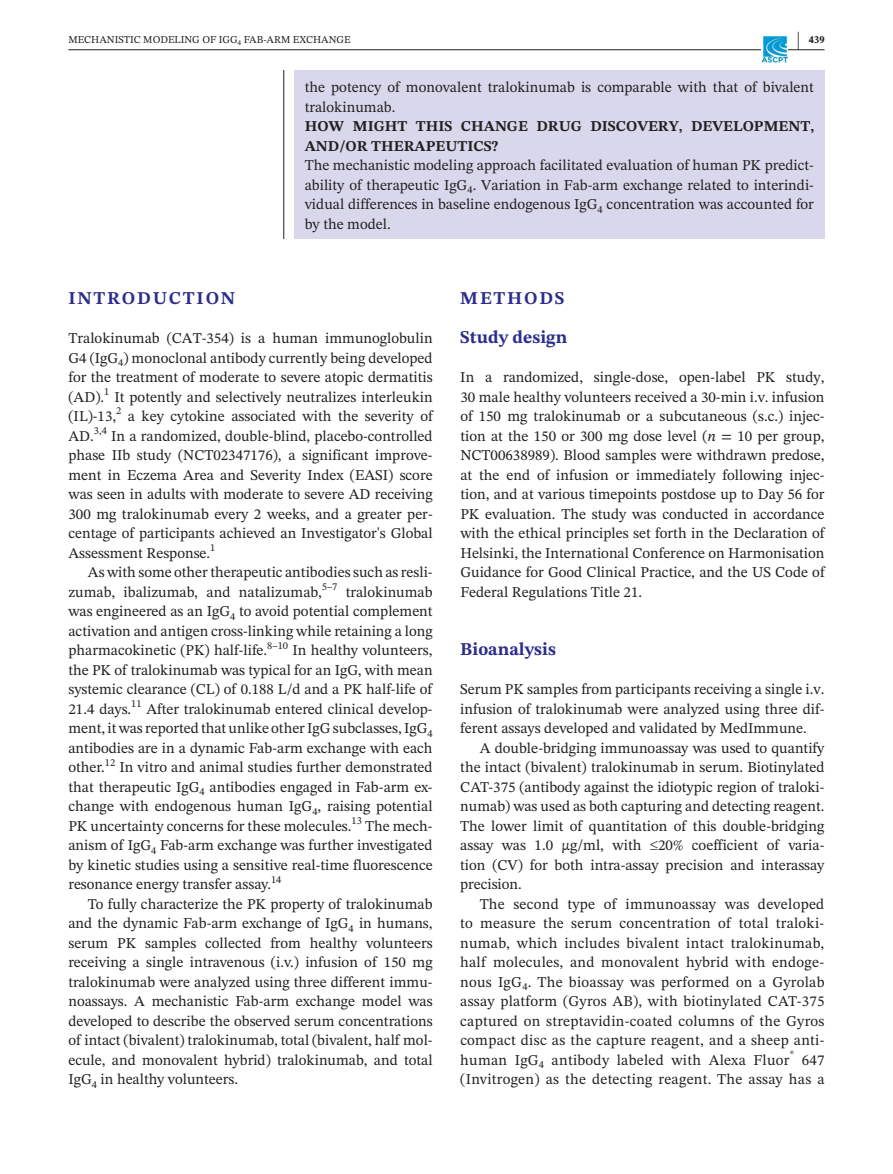
<style>
.page{position:relative;width:893px;height:1174px;background:#fff}
.page>*{position:absolute;margin:0;border:0;box-sizing:border-box;transform-origin:0 0}
.t1{font:700 21px "STIX Two Text";color:#231f20;scale:.42 1}
.t2{font:700 18px/39px "STIX Two Text";color:#2c2d8c}
.t3{font:700 18px "STIX Two Text";letter-spacing:.1em;color:#2c2d8c}
.t4{font:15px/19.5px "STIX Two Text";color:#231f20;text-align:justify}
.t5{font:700 15px/19.5px "STIX Two Text";color:#231f20}
.t6{font:15px/19.5px "STIX Two Text";letter-spacing:.02em;color:#231f20;text-align:right}
.t7{font:10.5px "STIX Two Text";color:#231f20}
.t8{font:700 10.5px "STIX Two Text";color:#231f20}
.s1{font-style:italic}
</style>
<div class="page">
<hr style="left:68px;top:49px;width:756px;height:1px;background:#231f20">
<img style="left:762px;top:37px;width:25px;height:25px">
<div style="left:294px;top:70px;width:530px;height:169px;background:#d9d7eb"></div>
<hr style="left:283px;top:70px;width:1px;height:169px;background:#231f20">
<h1 class="t1" style="left:797px;top:24px;width:8px">|</h1>
<p class="t7" style="left:68px;top:32px;width:284px">MECHANISTIC MODELING OF IGG<sub>4</sub> FAB-ARM EXCHANGE</p>
<p class="t8" style="left:809px;top:32px;width:17px">439</p>
<p class="t4" style="left:305px;top:77px;width:511px">the potency of monovalent tralokinumab is comparable with that of bivalent tralokinumab.</p>
<p class="t5" style="left:305px;top:117px;width:511px">HOW MIGHT THIS CHANGE DRUG DISCOVERY, DEVELOPMENT,<br>AND/OR THERAPEUTICS?</p>
<p class="t4" style="left:305px;top:155px;width:511px">The mechanistic modeling approach facilitated evaluation of human PK predict&shy;ability of therapeutic IgG<sub>4</sub>. Variation in Fab-arm exchange related to interindi&shy;vidual differences in baseline endogenous IgG<sub>4</sub> concentration was accounted for by the model.</p>
<p class="t3" style="left:68px;top:285px;width:168px">INTRODUCTION</p>
<p class="t4" style="left:68px;top:328px;width:366px">Tralokinumab (CAT-354) is a human immunoglobulin G4 (IgG<sub>4</sub>) monoclonal antibody currently being developed for the treatment of moderate to severe atopic dermatitis (AD).</p>
<p class="t7" style="left:104px;top:384px;width:7px">1</p>
<p class="t4" style="left:68px;top:387px;width:366px;text-indent:46px">It potently and selectively neutralizes interleukin (IL)-13,</p>
<p class="t7" style="left:116px;top:403px;width:7px">2</p>
<p class="t4" style="left:128px;top:406px;width:306px">a key cytokine associated with the severity of</p>
<p class="t4" style="left:68px;top:426px;width:27px">AD.</p>
<p class="t7" style="left:94px;top:423px;width:15px">3,4</p>
<p class="t4" style="left:68px;top:426px;width:366px;text-indent:43px">In a randomized, double-blind, placebo-controlled phase IIb study (NCT02347176), a significant improve&shy;ment in Eczema Area and Severity Index (EASI) score was seen in adults with moderate to severe AD receiving 300 mg tralokinumab every 2 weeks, and a greater per&shy;centage of participants achieved an Investigator's Global Assessment Response.</p>
<p class="t7" style="left:210px;top:540px;width:7px">1</p>
<p class="t4" style="left:68px;top:562px;width:366px;text-indent:20px">As with some other therapeutic antibodies such as resli&shy;zumab, ibalizumab, and natalizumab,</p>
<p class="t7" style="left:322px;top:579px;width:17px">5–7</p>
<p class="t4" style="left:68px;top:582px;width:366px;text-indent:277px">tralokinumab was engineered as an IgG<sub>4</sub> to avoid potential complement activation and antigen cross-linking while retaining a long pharmacokinetic (PK) half-life.</p>
<p class="t7" style="left:267px;top:637px;width:22px">8–10</p>
<p class="t4" style="left:68px;top:640px;width:366px;text-indent:224px">In healthy volunteers, the PK of tralokinumab was typical for an IgG, with mean systemic clearance (CL) of 0.188 L/d and a PK half-life of 21.4 days.</p>
<p class="t7" style="left:131px;top:696px;width:12px">11</p>
<p class="t4" style="left:68px;top:699px;width:366px;text-indent:78px">After tralokinumab entered clinical develop&shy;ment, itwasreported that unlike otherIgG subclasses,IgG<sub>4 </sub>antibodies are in a dynamic Fab-arm exchange with each other.</p>
<p class="t7" style="left:105px;top:754px;width:12px">12</p>
<p class="t4" style="left:68px;top:757px;width:366px;text-indent:51px">In vitro and animal studies further demonstrated that therapeutic IgG<sub>4</sub> antibodies engaged in Fab-arm ex&shy;change with endogenous human IgG<sub>4</sub>, raising potential PK uncertainty concerns for these molecules.</p>
<p class="t7" style="left:352px;top:813px;width:12px">13</p>
<p class="t4" style="left:68px;top:816px;width:366px;text-indent:297px">The mech&shy;anism of IgG<sub>4</sub> Fab-arm exchange was further investigated by kinetic studies using a sensitive real-time fluorescence resonance energy transfer assay.</p>
<p class="t7" style="left:271px;top:871px;width:12px">14</p>
<p class="t4" style="left:68px;top:894px;width:366px;text-indent:20px">To fully characterize the PK property of tralokinumab and the dynamic Fab-arm exchange of IgG<sub>4</sub> in humans, serum PK samples collected from healthy volunteers receiving a single intravenous (i.v.) infusion of 150 mg tralokinumab were analyzed using three different immu&shy;noassays. A mechanistic Fab-arm exchange model was developed to describe the observed serum concentrations of intact (bivalent) tralokinumab, total (bivalent, half mol&shy;ecule, and monovalent hybrid) tralokinumab, and total IgG<sub>4</sub> in healthy volunteers.</p>
<p class="t2" style="left:460px;top:279px;width:109px">METHODS<br>Study design</p>
<p class="t4" style="left:460px;top:367px;width:366px">In a randomized, single-dose, open-label PK study, 30 male healthy volunteers received a 30-min i.v. infusion of 150 mg tralokinumab or a subcutaneous (s.c.) injec&shy;tion at the 150 or 300 mg dose level (<span class="s1">n</span> = 10 per group, NCT00638989). Blood samples were withdrawn predose, at the end of infusion or immediately following injec&shy;tion, and at various timepoints postdose up to Day 56 for PK evaluation. The study was conducted in accordance with the ethical principles set forth in the Declaration of Helsinki, the International Conference on Harmonisation Guidance for Good Clinical Practice, and the US Code of Federal Regulations Title 21.</p>
<p class="t2" style="left:460px;top:630px;width:97px">Bioanalysis</p>
<p class="t4" style="left:460px;top:679px;width:366px">Serum PK samples from participants receiving a single i.v. infusion of tralokinumab were analyzed using three dif&shy;ferent assays developed and validated by MedImmune.</p>
<p class="t4" style="left:460px;top:738px;width:366px;text-indent:20px">A double-bridging immunoassay was used to quantify the intact (bivalent) tralokinumab in serum. Biotinylated CAT-375 (antibody against the idiotypic region of traloki&shy;numab) was used as both capturing and detecting reagent.<br>The lower limit of quantitation of this double-bridging assay was 1.0 µg/ml, with ≤20% coefficient of varia&shy;tion (CV) for both intra-assay precision and interassay precision.</p>
<p class="t4" style="left:460px;top:894px;width:366px;text-indent:20px">The second type of immunoassay was developed to measure the serum concentration of total traloki&shy;numab, which includes bivalent intact tralokinumab, half molecules, and monovalent hybrid with endoge&shy;nous IgG<sub>4</sub>. The bioassay was performed on a Gyrolab assay platform (Gyros AB), with biotinylated CAT-375 captured on streptavidin-coated columns of the Gyros compact disc as the capture reagent, and a sheep anti&shy;human IgG<sub>4</sub> antibody labeled with Alexa Fluor</p>
<p class="t7" style="left:790px;top:1047px;width:6px">®</p>
<p class="t6" style="left:460px;top:1050px;width:366px">647<br>(Invitrogen) as the detecting reagent. The assay has a</p>
</div>
